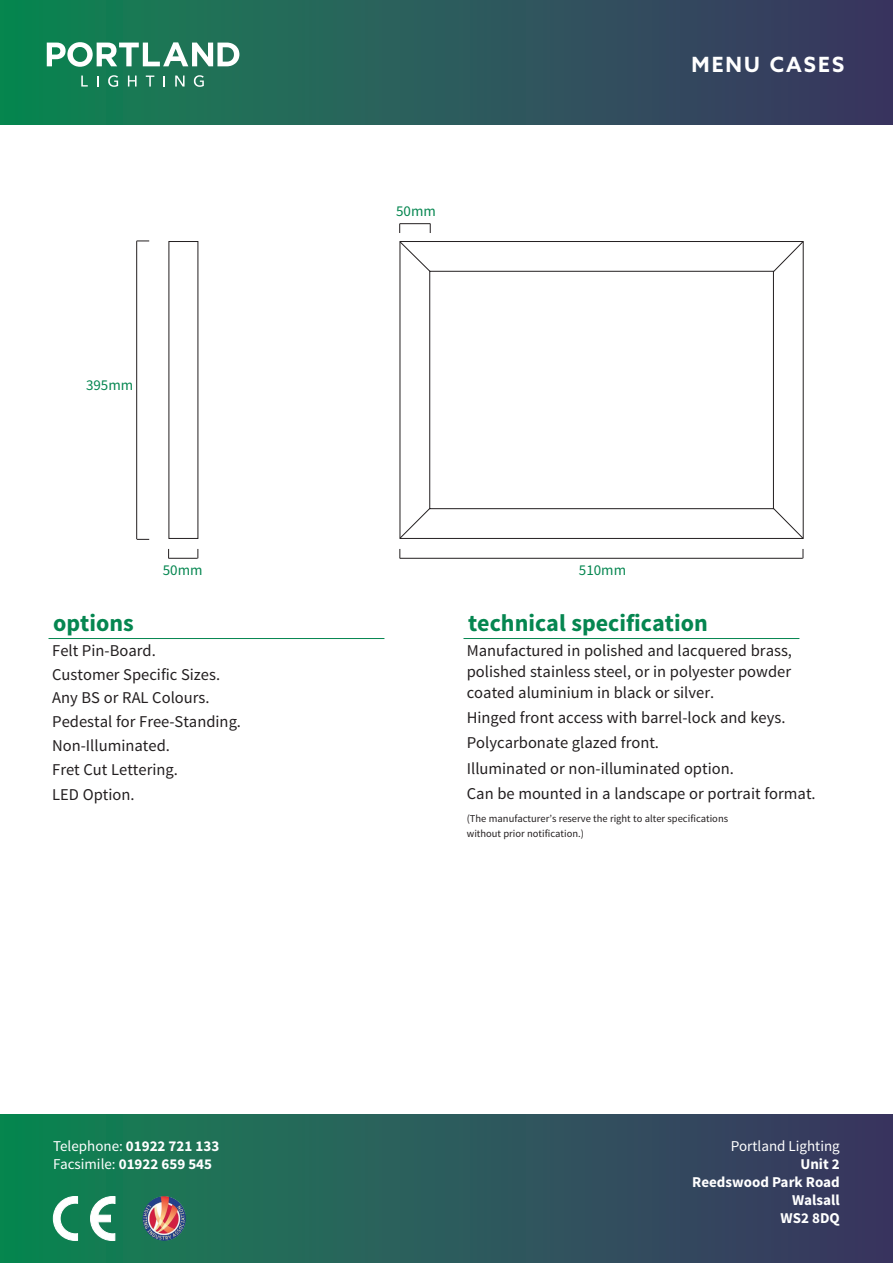
<style>
.page{position:relative;width:893px;height:1263px;background:#fff}
.page>*{position:absolute;margin:0;border:0;box-sizing:border-box;transform-origin:0 0}
.t1{font:700 24px "Source Sans Pro";color:#058650}
.t2{font:700 21px "Azo Sans";letter-spacing:.1em;color:#fff}
.t3{font:16.5px/21px "Source Sans Pro";color:#231f20;text-align:justify}
.t4{font:700 15px "Source Sans Pro";color:#fff}
.t5{font:15px "Source Sans Pro";color:#058650}
.t6{font:15px "Source Sans Pro";color:#fff}
.t7{font:10.5px/15px "Source Sans Pro";color:#231f20}
.s1{font-weight:400}
</style>
<div class="page">
<div style="left:0;top:0;width:893px;height:125px;background:linear-gradient(to right,#128553,#3e3462)"></div>
<svg style="left:81px;top:76px;width:7px;height:11px"></svg>
<svg style="left:97px;top:76px;width:2px;height:11px"></svg>
<svg style="left:108px;top:75px;width:10px;height:12px"></svg>
<svg style="left:128px;top:76px;width:9px;height:11px"></svg>
<svg style="left:146px;top:76px;width:8px;height:11px"></svg>
<svg style="left:175px;top:76px;width:10px;height:11px"></svg>
<svg style="left:194px;top:75px;width:10px;height:12px"></svg>
<svg style="left:47px;top:42px;width:192px;height:25px"></svg>
<hr style="left:49px;top:638px;width:335px;height:1px;background:#058650">
<hr style="left:463px;top:638px;width:336px;height:1px;background:#058650">
<hr style="left:136px;top:241px;width:1px;height:298px;background:#231f20">
<svg style="left:137px;top:241px;width:12px;height:1px"></svg>
<svg style="left:137px;top:539px;width:12px;height:1px"></svg>
<svg style="left:168px;top:549px;width:31px;height:10px"></svg>
<div style="left:429px;top:271px;width:345px;height:238px;border:1px solid #231f20"></div>
<hr style="left:400px;top:558px;width:403px;height:1px;background:#231f20">
<svg style="left:399px;top:241px;width:32px;height:31px"></svg>
<svg style="left:772px;top:241px;width:32px;height:32px"></svg>
<svg style="left:772px;top:507px;width:32px;height:32px"></svg>
<svg style="left:399px;top:507px;width:32px;height:32px"></svg>
<hr style="left:400px;top:223px;width:30px;height:1px;background:#231f20">
<div style="left:0;top:1114px;width:893px;height:149px;background:linear-gradient(to right,#128553,#3e3462)"></div>
<img style="left:143px;top:1196px;width:43px;height:45px">
<svg style="left:90px;top:1196px;width:25px;height:45px"></svg>
<svg style="left:53px;top:1196px;width:25px;height:45px"></svg>
<p class="t5" style="left:86px;top:376px;width:49px">395mm</p>
<p class="t5" style="left:396px;top:201px;width:41px">50mm</p>
<p class="t2" style="left:691px;top:51px;width:154px">MENU CASES</p>
<p class="t5" style="left:163px;top:561px;width:41px">50mm</p>
<p class="t5" style="left:579px;top:561px;width:49px">510mm</p>
<p class="t1" style="left:53px;top:608px;width:82px">options</p>
<p class="t1" style="left:468px;top:608px;width:241px">technical specification</p>
<p class="t3" style="left:52px;top:640px;width:105px">Felt Pin-Board.</p>
<p class="t3" style="left:52px;top:664px;width:169px">Customer Specific Sizes.</p>
<p class="t3" style="left:52px;top:688px;width:159px">Any BS or RAL Colours.</p>
<p class="t3" style="left:52px;top:711px;width:190px">Pedestal for Free-Standing.</p>
<p class="t3" style="left:52px;top:735px;width:119px">Non-Illuminated.</p>
<p class="t3" style="left:52px;top:759px;width:127px">Fret Cut Lettering.</p>
<p class="t3" style="left:52px;top:784px;width:84px">LED Option.</p>
<p class="t4" style="left:53px;top:1136px;width:168px"><span class="s1">Telephone:</span> 01922 721 133</p>
<p class="t4" style="left:53px;top:1154px;width:160px"><span class="s1">Facsimile:</span> 01922 659 545</p>
<p class="t3" style="left:467px;top:640px;width:327px">Manufactured in polished and lacquered brass, polished stainless steel, or in polyester powder coated aluminium in black or silver.</p>
<p class="t3" style="left:467px;top:707px;width:320px">Hinged front access with barrel-lock and keys.</p>
<p class="t3" style="left:467px;top:733px;width:194px">Polycarbonate glazed front.</p>
<p class="t3" style="left:467px;top:758px;width:269px">Illuminated or non-illuminated option.</p>
<p class="t3" style="left:467px;top:783px;width:350px">Can be mounted in a landscape or portrait format.</p>
<p class="t7" style="left:467px;top:812px;width:263px">(The manufacturer’s reserve the right to alter specifications without prior notification.)</p>
<p class="t6" style="left:731px;top:1136px;width:110px">Portland Lighting</p>
<p class="t4" style="left:800px;top:1154px;width:41px">Unit 2</p>
<p class="t4" style="left:692px;top:1172px;width:149px">Reedswood Park Road</p>
<p class="t4" style="left:792px;top:1190px;width:49px">Walsall</p>
<p class="t4" style="left:780px;top:1208px;width:61px">WS2 8DQ</p>
</div>
